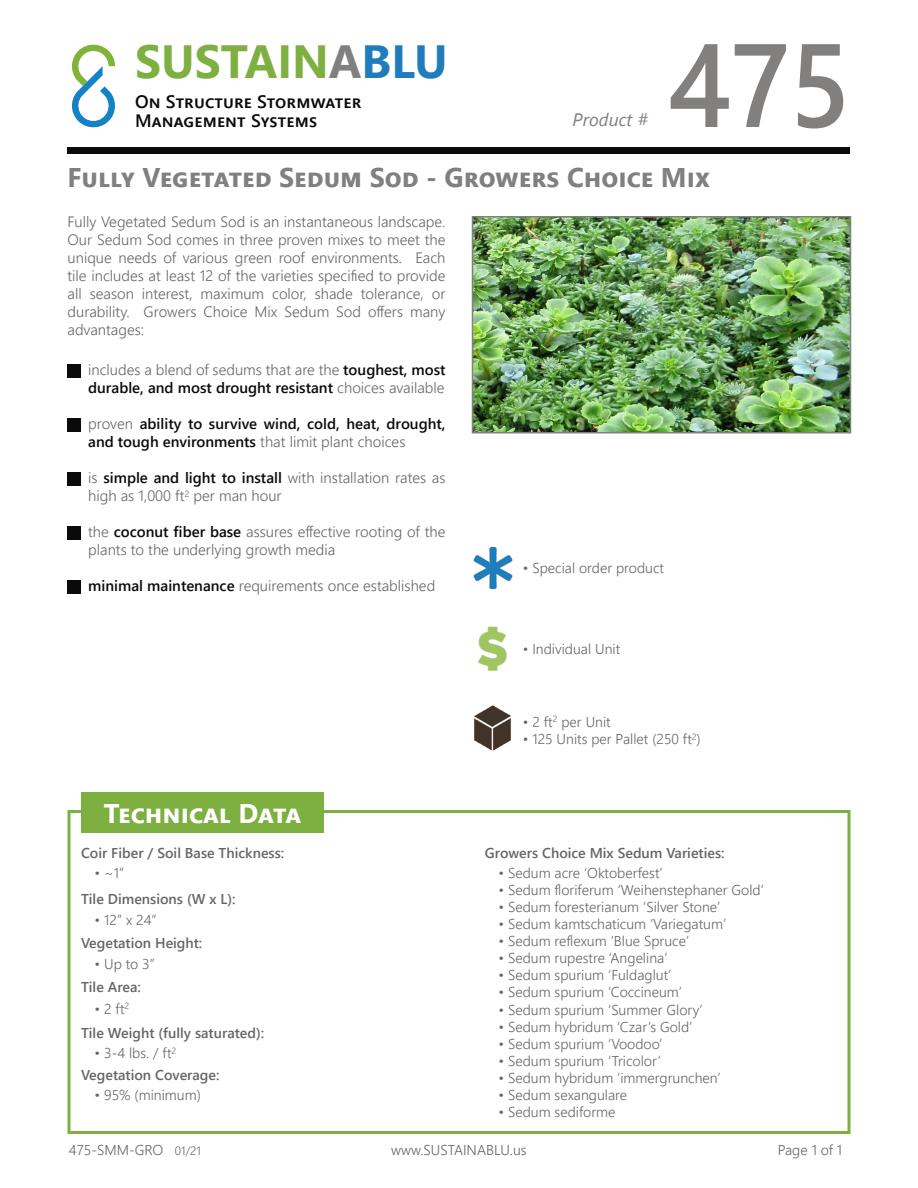
<style>
.page{position:relative;width:918px;height:1188px;background:#fff}
.page>*{position:absolute;margin:0;border:0;box-sizing:border-box;transform-origin:0 0}
.t1{font:600 118.2px "Segoe UI";color:#81807f;scale:.93 1}
.t2{font:700 46.5px "Segoe UI";color:#7eaf41}
.t3{font:700 27px "Segoe UI";color:#808080}
.t4{font:700 27px "Segoe UI";letter-spacing:.005em;color:#fff}
.t5{font:600 18px "Segoe UI";letter-spacing:.04em;color:#0a0a0a}
.t6{font:600 18px "Segoe UI";letter-spacing:.01em;color:#0a0a0a}
.t7{font:italic 18px "Segoe UI";color:#81807f}
.t8{font:300 15px/18px "Segoe UI";color:#666}
.t9{font:600 15px/18px "Segoe UI";color:#0a0a0a}
.t10{font:300 14.25px "Segoe UI";color:#666}
.t11{font:600 14.25px "Segoe UI";color:#666}
.s1{color:#808080}
.s2{color:#207dbd}
.s3{font-weight:600;color:#0a0a0a}
.s4{font-weight:300;color:#666}
.s5{font-size:12px}
</style>
<div class="page">
<div style="left:68px;top:810px;width:782px;height:324px;border:3px solid #7eaf41"></div>
<div style="left:81px;top:793px;width:243px;height:40px;background:#7eaf41"></div>
<img style="left:475px;top:219px;width:373px;height:212px">
<div style="left:472px;top:216px;width:379px;height:218px;border:2px solid #808080"></div>
<img style="left:474px;top:705px;width:37px;height:46px">
<img style="left:478px;top:626px;width:29px;height:45px">
<svg style="left:72px;top:44px;width:43px;height:84px"></svg>
<img style="left:473px;top:548px;width:40px;height:40px">
<div style="left:68px;top:147px;width:782px;height:7px;background:#0a0a0a"></div>
<div style="left:68px;top:364px;width:13px;height:14px;background:#0a0a0a"></div>
<div style="left:68px;top:418px;width:13px;height:14px;background:#0a0a0a"></div>
<div style="left:68px;top:472px;width:13px;height:14px;background:#0a0a0a"></div>
<div style="left:68px;top:526px;width:13px;height:14px;background:#0a0a0a"></div>
<div style="left:68px;top:580px;width:13px;height:14px;background:#0a0a0a"></div>
<p class="t1" style="left:668px;top:-26px;width:198px">475</p>
<p class="t3" style="left:68px;top:152px;width:644px">Fully Vegetated Sedum Sod - Growers Choice Mix</p>
<p class="t2" style="left:135px;top:18px;width:314px">SUSTAIN<span class="s1">A</span><span class="s2">BLU</span></p>
<p class="t5" style="left:135px;top:85px;width:225px">On Structure Stormwater</p>
<p class="t6" style="left:135px;top:104px;width:184px">Management Systems</p>
<p class="t7" style="left:573px;top:103px;width:77px">Product #</p>
<p class="t8" style="left:68px;top:211px;width:380px;text-align:justify">Fully Vegetated Sedum Sod is an instantaneous landscape.<br>Our Sedum Sod comes in three proven mixes to meet the unique needs of various green roof environments. Each tile includes at least 12 of the varieties specified to provide all season interest, maximum color, shade tolerance, or durability. Growers Choice Mix Sedum Sod offers many advantages:</p>
<p class="t8" style="left:88px;top:360px;width:359px">includes a blend of sedums that are the <span class="s3">toughest, most durable, and most drought resistant</span> choices available</p>
<p class="t9" style="left:88px;top:414px;width:359px"><span class="s4">proven</span> ability to survive wind, cold, heat, drought, and tough environments <span class="s4">that limit plant choices</span></p>
<p class="t8" style="left:88px;top:468px;width:359px">is <span class="s3">simple and light to install</span> with installation rates as high as 1,000 ft<sup>2</sup> per man hour</p>
<p class="t8" style="left:88px;top:522px;width:359px">the <span class="s3">coconut fiber base</span> assures effective rooting of the plants to the underlying growth media</p>
<p class="t8" style="left:88px;top:576px;width:349px"><span class="s3">minimal maintenance</span> requirements once established</p>
<p class="t4" style="left:104px;top:788px;width:198px">Technical Data</p>
<p class="t11" style="left:81px;top:839px;width:205px">Coir Fiber / Soil Base Thickness:</p>
<p class="t10" style="left:95px;top:859px;width:31px">• ~1”</p>
<p class="t11" style="left:81px;top:885px;width:156px">Tile Dimensions (W x L):</p>
<p class="t10" style="left:95px;top:907px;width:64px">• 12” x 24”</p>
<p class="t11" style="left:81px;top:929px;width:123px">Vegetation Height:</p>
<p class="t10" style="left:95px;top:951px;width:62px">• Up to 3”</p>
<p class="t11" style="left:81px;top:973px;width:61px">Tile Area:</p>
<p class="t10" style="left:95px;top:995px;width:36px">• 2 ft<sup>2</sup></p>
<p class="t11" style="left:81px;top:1019px;width:185px">Tile Weight (fully saturated):</p>
<p class="t10" style="left:95px;top:1040px;width:83px">• 3-4 lbs. / ft<sup>2</sup></p>
<p class="t11" style="left:81px;top:1061px;width:140px">Vegetation Coverage:</p>
<p class="t10" style="left:95px;top:1082px;width:108px">• 95% (minimum)</p>
<p class="t10" style="left:523px;top:555px;width:143px">• Special order product</p>
<p class="t10" style="left:523px;top:636px;width:99px">• Individual Unit</p>
<p class="t10" style="left:523px;top:708px;width:89px">• 2 ft<sup>2</sup> per Unit</p>
<p class="t10" style="left:523px;top:726px;width:180px">• 125 Units per Pallet (250 ft<sup>2</sup>)</p>
<p class="t11" style="left:485px;top:839px;width:241px">Growers Choice Mix Sedum Varieties:</p>
<p class="t10" style="left:498px;top:859px;width:166px">• Sedum acre ‘Oktoberfest’</p>
<p class="t10" style="left:498px;top:876px;width:267px">• Sedum floriferum ‘Weihenstephaner Gold’</p>
<p class="t10" style="left:498px;top:893px;width:223px">• Sedum foresterianum ‘Silver Stone’</p>
<p class="t10" style="left:498px;top:911px;width:229px">• Sedum kamtschaticum ‘Variegatum’</p>
<p class="t10" style="left:498px;top:928px;width:192px">• Sedum reflexum ‘Blue Spruce’</p>
<p class="t10" style="left:498px;top:945px;width:171px">• Sedum rupestre ‘Angelina’</p>
<p class="t10" style="left:498px;top:962px;width:174px">• Sedum spurium ‘Fuldaglut’</p>
<p class="t10" style="left:498px;top:979px;width:185px">• Sedum spurium ‘Coccineum’</p>
<p class="t10" style="left:498px;top:996px;width:206px">• Sedum spurium ‘Summer Glory’</p>
<p class="t10" style="left:498px;top:1013px;width:196px">• Sedum hybridum ‘Czar’s Gold’</p>
<p class="t10" style="left:498px;top:1030px;width:165px">• Sedum spurium ‘Voodoo’</p>
<p class="t10" style="left:498px;top:1047px;width:164px">• Sedum spurium ‘Tricolor’</p>
<p class="t10" style="left:498px;top:1064px;width:224px">• Sedum hybridum ‘immergrunchen’</p>
<p class="t10" style="left:498px;top:1082px;width:130px">• Sedum sexangulare</p>
<p class="t10" style="left:498px;top:1099px;width:119px">• Sedum sediforme</p>
<p class="t10" style="left:69px;top:1136px;width:134px">475-SMM-GRO <span class="s5">01/21</span></p>
<p class="t10" style="left:778px;top:1136px;width:66px">Page 1 of 1</p>
<p class="t10" style="left:391px;top:1136px;width:137px">www.SUSTAINABLU.us</p>
</div>
